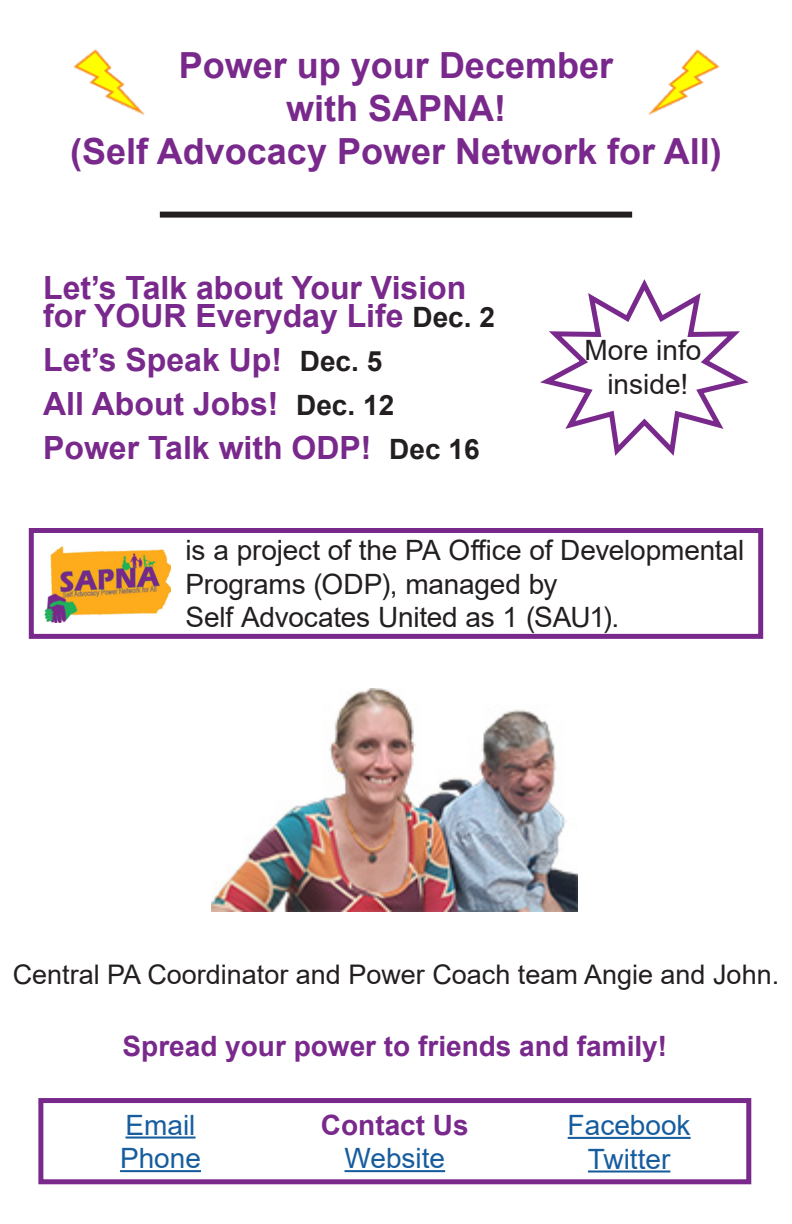
<style>
.page{position:relative;width:792px;height:1224px;background:#fff}
.page>*{position:absolute;margin:0;border:0;box-sizing:border-box;transform-origin:0 0}
.t1{font:700 36px "Arial";color:#79298c}
.t2{font:700 32px/28px "Arial";color:#79298c}
.t3{font:28px/33.6px "Arial";letter-spacing:-.005em;color:#231f20;text-align:center}
.t4{font:700 28px "Arial";color:#79298c}
.t5{font:28px "Arial";color:#175d9e}
.t6{font:27px "Arial";color:#231f20}
.s1{font-size:28px;color:#231f20}
</style>
<div class="page">
<img style="left:73px;top:49px;width:72px;height:67px">
<img style="left:648px;top:49px;width:72px;height:67px">
<div style="left:160px;top:212px;width:472px;height:6px;background:#231f20"></div>
<svg style="left:540px;top:279px;width:209px;height:177px"></svg>
<svg style="left:28px;top:528px;width:736px;height:111px"></svg>
<img style="left:211px;top:688px;width:366px;height:224px">
<svg style="left:38px;top:1098px;width:714px;height:87px"></svg>
<p class="t1" style="left:179px;top:40px;width:436px">Power up your December</p>
<p class="t1" style="left:286px;top:83px;width:221px">with SAPNA!</p>
<p class="t1" style="left:70px;top:126px;width:653px">(Self Advocacy Power Network for All)</p>
<p class="t2" style="left:43px;top:274px;width:453px">Let’s Talk about Your Vision for YOUR Everyday Life <span class="s1">Dec. 2</span></p>
<p class="t2" style="left:43px;top:346px;width:341px">Let’s Speak Up! <span class="s1">Dec. 5</span></p>
<p class="t2" style="left:43px;top:390px;width:353px">All About Jobs! <span class="s1">Dec. 12</span></p>
<p class="t2" style="left:43px;top:434px;width:438px">Power Talk with ODP! <span class="s1">Dec 16</span></p>
<p class="t3" style="left:585px;top:333px;width:118px">More info inside!</p>
<p class="t3" style="left:186px;top:533px;width:560px;text-align:left">is a project of the PA Office of Developmental<br>Programs (ODP), managed by</p>
<p class="t3" style="left:186px;top:600px;width:435px">Self Advocates United as 1 (SAU1).</p>
<p class="t6" style="left:13px;top:956px;width:768px">Central PA Coordinator and Power Coach team Angie and John.</p>
<p class="t4" style="left:123px;top:1026px;width:546px">Spread your power to friends and family!</p>
<p class="t5" style="left:126px;top:1105px;width:71px">Email</p>
<p class="t4" style="left:321px;top:1105px;width:149px">Contact Us</p>
<p class="t5" style="left:120px;top:1139px;width:82px">Phone</p>
<p class="t5" style="left:345px;top:1139px;width:102px">Website</p>
<p class="t5" style="left:568px;top:1106px;width:124px">Facebook</p>
<p class="t5" style="left:588px;top:1139px;width:84px">Twitter</p>
</div>
